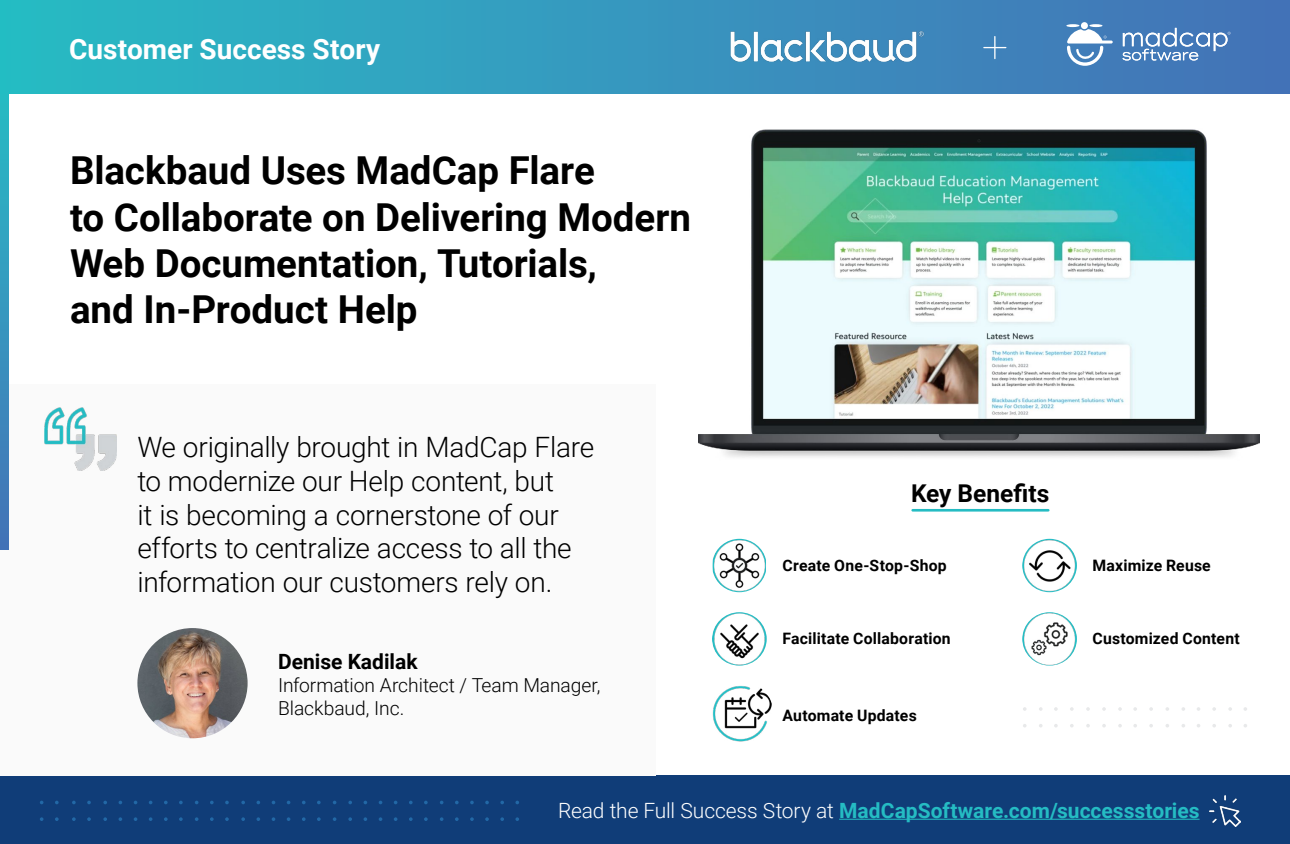
<style>
.page{position:relative;width:1290px;height:844px;background:#fff}
.page>*{position:absolute;margin:0;border:0;box-sizing:border-box;transform-origin:0 0}
.t1{font:700 38.5px/46.2px "Roboto";color:#000}
.t2{font:300 28px/33.6px "Roboto";letter-spacing:-.01em;color:#000}
.t3{font:700 28px "Roboto";color:#fff}
.t4{font:700 24.5px "Roboto";color:#000}
.t5{font:700 21px "Roboto";color:#25bcc3}
.t6{font:700 21px "Roboto";color:#000}
.t7{font:300 19.25px/23.1px "Roboto";letter-spacing:-.005em;color:#000}
.t8{font:700 15.75px "Roboto";letter-spacing:.01em;color:#000}
.s1{font-weight:300;color:#fff}
</style>
<div class="page">
<div style="left:0;top:775px;width:1290px;height:68px;background:#103d78"></div>
<svg style="left:424px;top:800px;width:4px;height:4px"></svg>
<svg style="left:317px;top:800px;width:4px;height:4px"></svg>
<svg style="left:179px;top:800px;width:4px;height:4px"></svg>
<svg style="left:409px;top:800px;width:4px;height:4px"></svg>
<svg style="left:164px;top:800px;width:4px;height:4px"></svg>
<svg style="left:225px;top:800px;width:4px;height:4px"></svg>
<svg style="left:87px;top:801px;width:4px;height:3px"></svg>
<svg style="left:55px;top:800px;width:4px;height:4px"></svg>
<svg style="left:348px;top:800px;width:4px;height:4px"></svg>
<svg style="left:241px;top:800px;width:4px;height:4px"></svg>
<svg style="left:103px;top:800px;width:4px;height:4px"></svg>
<svg style="left:210px;top:800px;width:4px;height:4px"></svg>
<svg style="left:72px;top:800px;width:4px;height:4px"></svg>
<svg style="left:500px;top:800px;width:4px;height:4px"></svg>
<svg style="left:455px;top:800px;width:4px;height:4px"></svg>
<svg style="left:485px;top:800px;width:4px;height:4px"></svg>
<svg style="left:470px;top:800px;width:4px;height:4px"></svg>
<div style="left:0;top:384px;width:655px;height:391px;background:#fafafa"></div>
<svg style="left:0;top:94px;width:9px;height:455px;background:#3696bd"></svg>
<img style="left:1022px;top:538px;width:55px;height:54px">
<img style="left:713px;top:538px;width:53px;height:54px">
<img style="left:1022px;top:612px;width:55px;height:53px">
<img style="left:712px;top:612px;width:55px;height:53px">
<img style="left:712px;top:686px;width:60px;height:56px">
<div style="left:0;top:0;width:1290px;height:94px;background:linear-gradient(to right,#27bcc4,#4571b7)"></div>
<hr style="left:839px;top:818px;width:360px;height:1px;background:#25bcc3">
<img style="left:1209px;top:795px;width:31px;height:31px">
<div style="left:1081px;top:22px;width:7px;height:7px;background:#fff;border-radius:50%"></div>
<svg style="left:1066px;top:24px;width:47px;height:42px"></svg>
<svg style="left:1122px;top:28px;width:108px;height:32px;background:#6e97c8"></svg>
<img style="left:726px;top:25px;width:201px;height:42px">
<svg style="left:984px;top:37px;width:22px;height:22px"></svg>
<img style="left:137px;top:628px;width:111px;height:110px;border-radius:55px">
<img style="left:45px;top:407px;width:72px;height:63px">
<img style="left:699px;top:129px;width:560px;height:329px">
<hr style="left:913px;top:509px;width:135px;height:2px;background:#25bcc3">
<p class="t3" style="left:69px;top:33px;width:313px">Customer Success Story</p>
<h1 class="t1" style="left:70px;top:148px;width:622px">Blackbaud Uses MadCap Flare<br>to Collaborate on Delivering Modern<br>Web Documentation, Tutorials,<br>and In-Product Help</h1>
<p class="t2" style="left:137px;top:431px;width:458px">We originally brought in MadCap Flare to modernize our Help content, but<br>it is becoming a cornerstone of our efforts to centralize access to all the information our customers rely on.</p>
<p class="t6" style="left:278px;top:649px;width:141px">Denise Kadilak</p>
<p class="t7" style="left:278px;top:673px;width:324px">Information Architect / Team Manager,<br>Blackbaud, Inc.</p>
<p class="t4" style="left:911px;top:479px;width:140px">Key Benefits</p>
<p class="t8" style="left:782px;top:556px;width:166px">Create One-Stop-Shop</p>
<p class="t8" style="left:1092px;top:556px;width:120px">Maximize Reuse</p>
<p class="t8" style="left:782px;top:629px;width:170px">Facilitate Collaboration</p>
<p class="t8" style="left:1092px;top:629px;width:149px">Customized Content</p>
<p class="t8" style="left:782px;top:706px;width:136px">Automate Updates</p>
<p class="t5" style="left:558px;top:798px;width:643px"><span class="s1">Read the Full Success Story at</span> MadCapSoftware.com/successstories</p>
</div>
